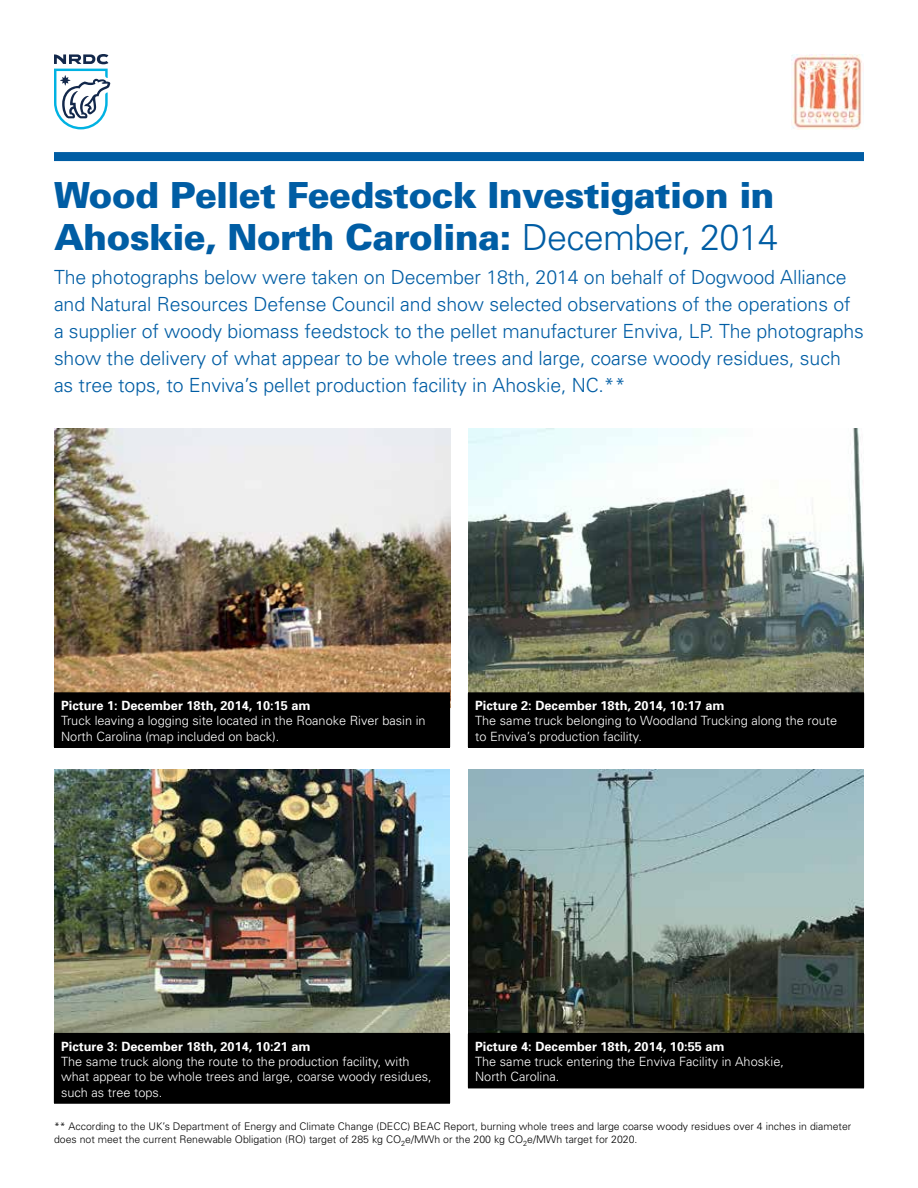
<style>
.page{position:relative;width:918px;height:1188px;background:#fff}
.page>*{position:absolute;margin:0;border:0;box-sizing:border-box;transform-origin:0 0}
.t1{font:900 36px/42px "Univers";letter-spacing:-.02em;color:#005da4}
.t2{font:300 19.5px/27px "Univers";letter-spacing:-.005em;color:#005da4}
.t3{font:300 12.75px/15.3px "Univers";color:#fff}
.t4{font:700 12.75px "Univers";color:#fff}
.t5{font:300 10.5px/13.5px "Univers";color:#000}
.s1{font-weight:300}
</style>
<div class="page">
<div style="left:54px;top:152px;width:810px;height:9px;background:#005da4"></div>
<svg style="left:54px;top:54px;width:56px;height:75px"></svg>
<img style="left:791px;top:54px;width:73px;height:75px">
<img style="left:54px;top:429px;width:396px;height:263px">
<img style="left:468px;top:429px;width:396px;height:263px">
<img style="left:54px;top:770px;width:396px;height:263px">
<img style="left:468px;top:770px;width:396px;height:263px">
<div style="left:54px;top:693px;width:396px;height:54px;background:#000"></div>
<hr style="left:54px;top:692px;width:396px;height:1px;background:#000">
<hr style="left:54px;top:747px;width:396px;height:1px;background:#000">
<div style="left:468px;top:693px;width:396px;height:54px;background:#000"></div>
<hr style="left:468px;top:692px;width:396px;height:1px;background:#000">
<hr style="left:468px;top:747px;width:396px;height:1px;background:#000">
<div style="left:54px;top:1033px;width:396px;height:70px;background:#000"></div>
<hr style="left:54px;top:1103px;width:396px;height:1px;background:#000">
<div style="left:468px;top:1033px;width:396px;height:55px;background:#000"></div>
<hr style="left:468px;top:1088px;width:396px;height:1px;background:#000">
<h1 class="t1" style="left:54px;top:173px;width:726px">Wood Pellet Feedstock Investigation in<br>Ahoskie, North Carolina: <span class="s1">December, 2014</span></h1>
<p class="t2" style="left:54px;top:263px;width:811px">The photographs below were taken on December 18th, 2014 on behalf of Dogwood Alliance and Natural Resources Defense Council and show selected observations of the operations of a supplier of woody biomass feedstock to the pellet manufacturer Enviva, LP. The photographs show the delivery of what appear to be whole trees and large, coarse woody residues, such as tree tops, to Enviva’s pellet production facility in Ahoskie, NC.**</p>
<p class="t4" style="left:61px;top:697px;width:251px">Picture 1: December 18th, 2014, 10:15 am</p>
<p class="t3" style="left:61px;top:713px;width:366px">Truck leaving a logging site located in the Roanoke River basin in<br>North Carolina (map included on back).</p>
<p class="t4" style="left:475px;top:697px;width:251px">Picture 2: December 18th, 2014, 10:17 am</p>
<p class="t3" style="left:475px;top:713px;width:364px">The same truck belonging to Woodland Trucking along the route to Enviva’s production facility.</p>
<p class="t4" style="left:61px;top:1038px;width:251px">Picture 3: December 18th, 2014, 10:21 am</p>
<p class="t3" style="left:61px;top:1053px;width:372px">The same truck along the route to the production facility, with what appear to be whole trees and large, coarse woody residues, such as tree tops.</p>
<p class="t4" style="left:475px;top:1038px;width:251px">Picture 4: December 18th, 2014, 10:55 am</p>
<p class="t3" style="left:475px;top:1053px;width:310px">The same truck entering the Enviva Facility in Ahoskie,<br>North Carolina.</p>
<p class="t5" style="left:54px;top:1119px;width:799px">** According to the UK’s Department of Energy and Climate Change (DECC) BEAC Report, burning whole trees and large coarse woody residues over 4 inches in diameter does not meet the current Renewable Obligation (RO) target of 285 kg CO<sub>2</sub>e/MWh or the 200 kg CO<sub>2</sub>e/MWh target for 2020.</p>
</div>
